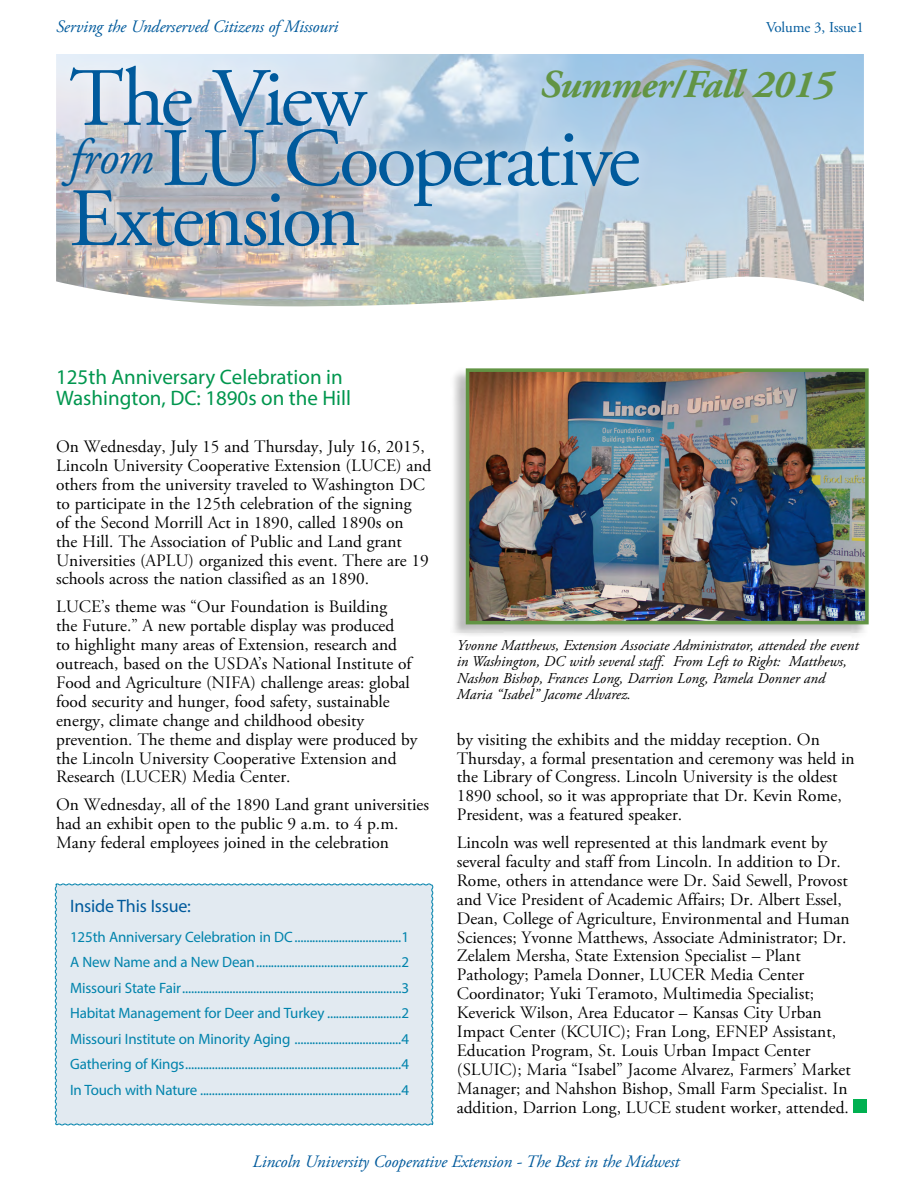
<style>
.page{position:relative;width:918px;height:1188px;background:#fff}
.page>*{position:absolute;margin:0;border:0;box-sizing:border-box;transform-origin:0 0}
.t1{font:82.65px/60.2px "Adobe Garamond Pro";letter-spacing:-.045em;color:#005a9c}
.t2{font:italic 700 39.45px "Adobe Garamond Pro";letter-spacing:-.01em;color:#629444}
.t3{font:21px/21px "Myriad Pro";color:#00964e}
.t4{font:18px "Myriad Pro";letter-spacing:-.01em;color:#005a9c}
.t5{font:17.4px/18.9px "Adobe Garamond Pro";color:#000}
.t6{font:italic 17.4px "Adobe Garamond Pro";letter-spacing:-.01em;color:#005a9c}
.t7{font:15px/25.5px "Myriad Pro";letter-spacing:-.01em;color:#0083ac;text-align:justify}
.t8{font:italic 15px/16.5px "Adobe Garamond Pro";color:#000}
.t9{font:15px "Adobe Garamond Pro";letter-spacing:-.01em;color:#005a9c}
.s1{font-style:italic;font-size:49.65px}
</style>
<div class="page">
<img style="left:56px;top:54px;width:808px;height:253px">
<div style="left:450px;top:367px;width:418px;height:272px;background:#000;opacity:.27"></div>
<img style="left:471px;top:373px;width:393px;height:246px">
<div style="left:466px;top:368px;width:403px;height:256px;border:4px solid #629444"></div>
<div style="left:55px;top:883px;width:379px;height:243px;background:#e2eaf1"></div>
<div style="left:46px;top:50px;width:609px;height:213px;background:#fff;opacity:.75"></div>
<svg style="left:854px;top:1100px;width:13px;height:13px"></svg>
<p class="t6" style="left:56px;top:16px;width:284px">Serving the Underserved Citizens of Missouri</p>
<p class="t9" style="left:766px;top:18px;width:99px">Volume 3, Issue1</p>
<h1 class="t1" style="left:69px;top:71px;width:572px">The View<br><span class="s1">from</span> LU Cooperative<br>Extension</h1>
<h2 class="t2" style="left:540px;top:62px;width:295px">Summer/Fall 2015</h2>
<p class="t3" style="left:56px;top:366px;width:297px">125th Anniversary Celebration in<br>Washington, DC: 1890s on the Hill</p>
<p class="t5" style="left:56px;top:438px;width:377px">On Wednesday, July 15 and Thursday, July 16, 2015, Lincoln University Cooperative Extension (LUCE) and others from the university traveled to Washington DC to participate in the 125th celebration of the signing<br>of the Second Morrill Act in 1890, called 1890s on<br>the Hill. The Association of Public and Land grant Universities (APLU) organized this event. There are 19 schools across the nation classified as an 1890.</p>
<p class="t5" style="left:56px;top:598px;width:363px">LUCE’s theme was “Our Foundation is Building<br>the Future.” A new portable display was produced<br>to highlight many areas of Extension, research and outreach, based on the USDA’s National Institute of Food and Agriculture (NIFA) challenge areas: global food security and hunger, food safety, sustainable energy, climate change and childhood obesity prevention. The theme and display were produced by the Lincoln University Cooperative Extension and Research (LUCER) Media Center.</p>
<p class="t5" style="left:56px;top:796px;width:375px">On Wednesday, all of the 1890 Land grant universities had an exhibit open to the public 9 a.m. to 4 p.m.<br>Many federal employees joined in the celebration</p>
<p class="t4" style="left:70px;top:895px;width:122px">Inside This Issue:</p>
<p class="t7" style="left:70px;top:924px;width:341px">125th Anniversary Celebration in DC....................................1<br>A New Name and a New Dean.................................................2<br>Missouri State Fair..........................................................................3<br>Habitat Management for Deer and Turkey .........................2<br>Missouri Institute on Minority Aging ....................................4<br>Gathering of Kings.........................................................................4<br>In Touch with Nature ....................................................................4</p>
<p class="t8" style="left:457px;top:637px;width:403px">Yvonne Matthews, Extension Associate Administrator, attended the event in Washington, DC with several staff. From Left to Right: Matthews, Nashon Bishop, Frances Long, Darrion Long, Pamela Donner and Maria “Isabel” Jacome Alvarez.</p>
<p class="t5" style="left:457px;top:730px;width:399px">by visiting the exhibits and the midday reception. On Thursday, a formal presentation and ceremony was held in the Library of Congress. Lincoln University is the oldest 1890 school, so it was appropriate that Dr. Kevin Rome, President, was a featured speaker.</p>
<p class="t5" style="left:457px;top:834px;width:395px">Lincoln was well represented at this landmark event by several faculty and staff from Lincoln. In addition to Dr.<br>Rome, others in attendance were Dr. Said Sewell, Provost and Vice President of Academic Affairs; Dr. Albert Essel, Dean, College of Agriculture, Environmental and Human Sciences; Yvonne Matthews, Associate Administrator; Dr.<br>Zelalem Mersha, State Extension Specialist – Plant Pathology; Pamela Donner, LUCER Media Center Coordinator; Yuki Teramoto, Multimedia Specialist; Keverick Wilson, Area Educator – Kansas City Urban Impact Center (KCUIC); Fran Long, EFNEP Assistant, Education Program, St. Louis Urban Impact Center (SLUIC); Maria “Isabel” Jacome Alvarez, Farmers’ Market Manager; and Nahshon Bishop, Small Farm Specialist. In addition, Darrion Long, LUCE student worker, attended.</p>
<p class="t6" style="left:253px;top:1151px;width:428px">Lincoln University Cooperative Extension - The Best in the Midwest</p>
</div>
